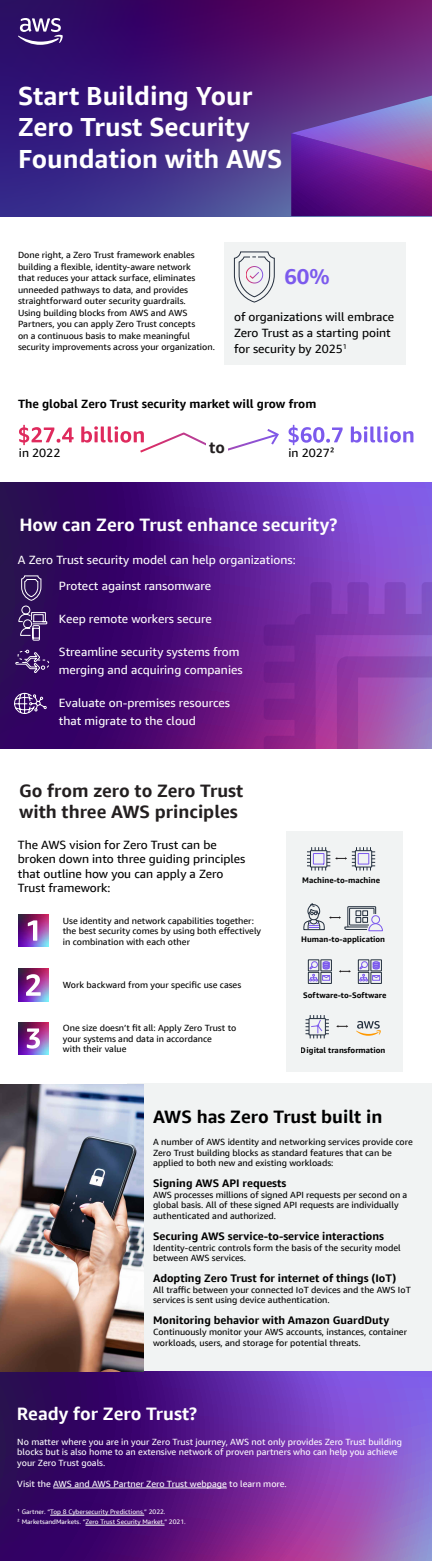
<style>
.page{position:relative;width:432px;height:1561px;background:#fff}
.page>*{position:absolute;margin:0;border:0;box-sizing:border-box;transform-origin:0 0}
.t1{font:700 26px/31.2px "Amazon Ember";color:#fff}
.t2{font:700 21.5px "Amazon Ember Display";color:#7c5aed}
.t3{font:700 18px "Amazon Ember Display";color:#fff}
.t4{font:700 18px/21px "Amazon Ember Display";color:#231f20}
.t5{font:700 18px "Amazon Ember Display";color:#000}
.t6{font:700 16px "Amazon Ember Display";color:#231f20}
.t7{font:12px/18px "Amazon Ember Display";color:#fff}
.t8{font:12px/14.4px "Amazon Ember Display";color:#000}
.t9{font:700 12px "Amazon Ember Display";color:#000}
.t10{font:700 11px "Amazon Ember Display";color:#000}
.t11{font:9px/10.8px "Amazon Ember Display";color:#000}
.t12{font:9px/10.8px "Amazon Ember Display";color:#fff}
.t13{font:700 8px "Amazon Ember";color:#000}
.t14{font:6.5px/10px "Amazon Ember Display";color:#fff}
</style>
<div class="page">
<svg style="left:0;top:482px;width:432px;height:266px;background:#4e1783"></svg>
<svg style="left:264px;top:582px;width:168px;height:166px;background:#8635a7"></svg>
<svg style="left:337px;top:656px;width:95px;height:92px;background:#9b53b0"></svg>
<div style="left:225px;top:242px;width:181px;height:123px;background:#f1f3f3"></div>
<svg style="left:0;top:0;width:432px;height:216px;background:#451d79"></svg>
<svg style="left:291px;top:96px;width:141px;height:120px;background:#75369c"></svg>
<div style="left:128px;top:1084px;width:304px;height:287px;background:#f1f3f3"></div>
<svg style="left:0;top:1371px;width:432px;height:190px;background:#622792"></svg>
<svg style="left:18px;top:575px;width:30px;height:66px;background:#523875"></svg>
<svg style="left:15px;top:649px;width:35px;height:25px"></svg>
<svg style="left:14px;top:692px;width:33px;height:22px"></svg>
<div style="left:286px;top:831px;width:117px;height:241px;background:#f1f3f3"></div>
<svg style="left:18px;top:18px;width:45px;height:27px"></svg>
<svg style="left:19px;top:425px;width:260px;height:28px"></svg>
<svg style="left:289px;top:425px;width:124px;height:20px"></svg>
<svg style="left:233px;top:251px;width:42px;height:52px"></svg>
<div style="left:206px;top:440px;width:21px;height:18px;background:#fff"></div>
<img style="left:0;top:1084px;width:144px;height:287px">
<hr style="left:53px;top:1488px;width:174px;height:1px;background:#fff">
<hr style="left:50px;top:1515px;width:94px;height:1px;background:#fff">
<hr style="left:85px;top:1525px;width:80px;height:1px;background:#fff">
<svg style="left:303px;top:903px;width:80px;height:29px"></svg>
<svg style="left:307px;top:847px;width:68px;height:23px"></svg>
<svg style="left:336px;top:1025px;width:12px;height:3px"></svg>
<svg style="left:356px;top:1021px;width:25px;height:15px"></svg>
<svg style="left:306px;top:1015px;width:23px;height:23px"></svg>
<svg style="left:339px;top:970px;width:12px;height:3px"></svg>
<div style="left:320px;top:972px;width:12px;height:12px;border:1px solid #232f3e"></div>
<div style="left:308px;top:959px;width:11px;height:12px;border:1px solid #232f3e"></div>
<div style="left:320px;top:959px;width:12px;height:12px;border:1px solid #232f3e"></div>
<div style="left:308px;top:972px;width:11px;height:12px;border:1px solid #232f3e"></div>
<svg style="left:308px;top:961px;width:23px;height:20px"></svg>
<div style="left:311px;top:961px;width:7px;height:7px;border:1px solid #7c5aed;border-radius:50%"></div>
<div style="left:370px;top:972px;width:12px;height:12px;border:1px solid #232f3e"></div>
<div style="left:358px;top:959px;width:11px;height:12px;border:1px solid #232f3e"></div>
<div style="left:370px;top:959px;width:12px;height:12px;border:1px solid #232f3e"></div>
<div style="left:358px;top:972px;width:11px;height:12px;border:1px solid #232f3e"></div>
<svg style="left:358px;top:961px;width:23px;height:20px"></svg>
<div style="left:361px;top:961px;width:7px;height:7px;border:1px solid #7c5aed;border-radius:50%"></div>
<img style="left:18px;top:914px;width:31px;height:33px">
<svg style="left:28px;top:920px;width:9px;height:21px"></svg>
<img style="left:18px;top:969px;width:31px;height:32px">
<img style="left:18px;top:1022px;width:31px;height:33px">
<svg style="left:26px;top:974px;width:15px;height:22px"></svg>
<svg style="left:27px;top:1028px;width:13px;height:21px"></svg>
<h1 class="t1" style="left:18px;top:81px;width:266px">Start Building Your<br>Zero Trust Security<br>Foundation with AWS</h1>
<p class="t11" style="left:18px;top:249px;width:198px;line-height:11.5px">Done right, a Zero Trust framework enables building a flexible, identity-aware network<br>that reduces your attack surface, eliminates unneeded pathways to data, and provides straightforward outer security guardrails.<br>Using building blocks from AWS and AWS Partners, you can apply Zero Trust concepts<br>on a continuous basis to make meaningful security improvements across your organization.</p>
<h2 class="t2" style="left:284px;top:263px;width:47px">60%</h2>
<h3 class="t8" style="left:234px;top:309px;width:162px;line-height:16px">of organizations will embrace<br>Zero Trust as a starting point for security by 2025<sup>1</sup></h3>
<h3 class="t9" style="left:18px;top:396px;width:300px">The global Zero Trust security market will grow from</h3>
<h3 class="t6" style="left:209px;top:437px;width:17px">to</h3>
<h3 class="t8" style="left:19px;top:446px;width:43px">in 2022</h3>
<h3 class="t8" style="left:289px;top:446px;width:48px">in 2027²</h3>
<h3 class="t3" style="left:19px;top:514px;width:320px">How can Zero Trust enhance security?</h3>
<h3 class="t7" style="left:59px;top:547px;width:238px;line-height:25.5px;text-indent:-41px">A Zero Trust security model can help organizations:<br>Protect against ransomware</h3>
<h3 class="t7" style="left:59px;top:610px;width:154px">Keep remote workers secure</h3>
<h3 class="t7" style="left:59px;top:643px;width:185px">Streamline security systems from merging and acquiring companies</h3>
<h3 class="t7" style="left:59px;top:694px;width:173px">Evaluate on-premises resources that migrate to the cloud</h3>
<h3 class="t4" style="left:19px;top:780px;width:226px">Go from zero to Zero Trust with three AWS principles</h3>
<h3 class="t8" style="left:18px;top:837px;width:229px">The AWS vision for Zero Trust can be broken down into three guiding principles that outline how you can apply a Zero<br>Trust framework:</h3>
<p class="t11" style="left:63px;top:915px;width:200px">Use identity and network capabilities together: the best security comes by using both effectively in combination with each other</p>
<p class="t11" style="left:63px;top:980px;width:180px">Work backward from your specific use cases</p>
<p class="t11" style="left:63px;top:1022px;width:175px">One size doesn’t fit all: Apply Zero Trust to your systems and data in accordance<br>with their value</p>
<p class="t13" style="left:302px;top:875px;width:79px">Machine-to-machine</p>
<p class="t13" style="left:301px;top:934px;width:86px">Human-to-application</p>
<p class="t13" style="left:303px;top:990px;width:85px">Software-to-Software</p>
<p class="t13" style="left:301px;top:1045px;width:86px">Digital transformation</p>
<h3 class="t5" style="left:153px;top:1105px;width:231px">AWS has Zero Trust built in</h3>
<p class="t11" style="left:153px;top:1136px;width:261px">A number of AWS identity and networking services provide core<br>Zero Trust building blocks as standard features that can be applied to both new and existing workloads:</p>
<p class="t10" style="left:153px;top:1176px;width:135px">Signing AWS API requests</p>
<p class="t11" style="left:153px;top:1189px;width:256px">AWS processes millions of signed API requests per second on a global basis. All of these signed API requests are individually authenticated and authorized.</p>
<p class="t10" style="left:153px;top:1229px;width:232px">Securing AWS service-to-service interactions</p>
<p class="t11" style="left:153px;top:1242px;width:249px">Identity-centric controls form the basis of the security model between AWS services.</p>
<p class="t10" style="left:153px;top:1271px;width:245px">Adopting Zero Trust for internet of things (IoT)</p>
<p class="t11" style="left:153px;top:1284px;width:259px">All traffic between your connected IoT devices and the AWS IoT services is sent using device authentication.</p>
<p class="t10" style="left:153px;top:1313px;width:238px">Monitoring behavior with Amazon GuardDuty</p>
<p class="t11" style="left:153px;top:1326px;width:256px">Continuously monitor your AWS accounts, instances, container workloads, users, and storage for potential threats.</p>
<h3 class="t3" style="left:17px;top:1402px;width:182px">Ready for Zero Trust?</h3>
<p class="t12" style="left:17px;top:1436px;width:386px">No matter where you are in your Zero Trust journey, AWS not only provides Zero Trust building blocks but is also home to an extensive network of proven partners who can help you achieve your Zero Trust goals.</p>
<p class="t12" style="left:17px;top:1478px;width:271px">Visit the AWS and AWS Partner Zero Trust webpage to learn more.</p>
<p class="t14" style="left:17px;top:1507px;width:170px">¹ Gartner. “Top 8 Cybersecurity Predictions.” 2022.<br>² MarketsandMarkets. “Zero Trust Security Market.” 2021.</p>
</div>
